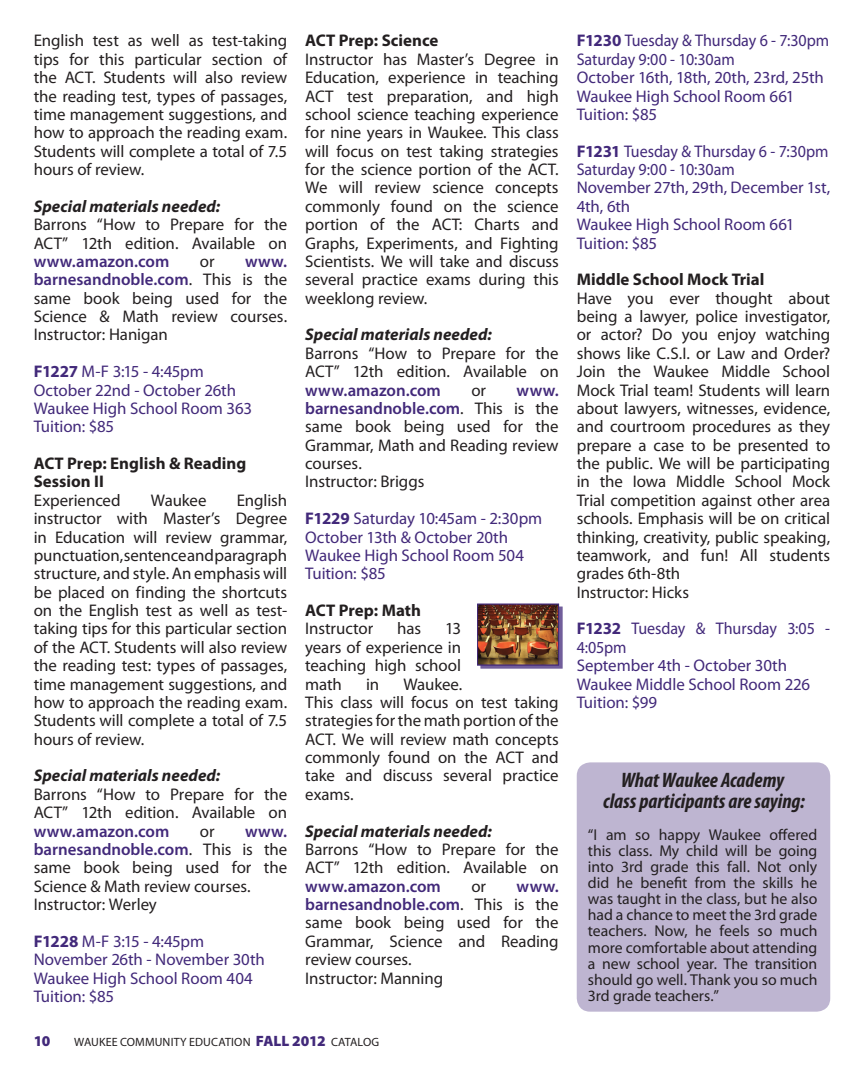
<style>
.page{position:relative;width:864px;height:1080px;background:#fff}
.page>*{position:absolute;margin:0;border:0;box-sizing:border-box;transform-origin:0 0}
.t1{font:italic 700 condensed 21px/21px "Myriad Pro";color:#231f20;text-align:center}
.t2{font:16.8px/18.3px "Myriad Pro";letter-spacing:-.005em;color:#231f20}
.t3{font:16.8px/18.5px "Myriad Pro";letter-spacing:-.005em;color:#42297a;scale:.95 1}
.t4{font:16.8px/18.5px "Myriad Pro";letter-spacing:-.005em;color:#42297a}
.t5{font:italic 700 16.8px "Myriad Pro";letter-spacing:.005em;color:#231f20}
.t6{font:700 16.8px/18.3px "Myriad Pro";color:#231f20}
.t7{font:600 16.8px "Myriad Pro";color:#42297a}
.t8{font:15.75px/16.2px "Myriad Pro";color:#231f20;text-align:justify}
.t9{font:900 15px "Myriad Pro";color:#42297a}
.t10{font:12px "Myriad Pro";letter-spacing:.01em;color:#231f20}
.s1{font-weight:600;color:#42297a}
.s2{font-weight:700}
.s3{font-weight:900;font-size:15px;color:#42297a}
</style>
<div class="page">
<div style="left:479px;top:606px;width:84px;height:64px;background:#42297a;opacity:.5"></div>
<div style="left:477px;top:604px;width:82px;height:61px;border:1px solid #42297a"></div>
<div style="left:577px;top:762px;width:253px;height:250px;background:#beb5d1;border-radius:14px"></div>
<p class="t2" style="left:34px;top:31px;width:255px;text-align:justify">English test as well as test-taking tips for this particular section of the ACT. Students will also review the reading test, types of passages, time management suggestions, and how to approach the reading exam.<br>Students will complete a total of 7.5 hours of review.</p>
<p class="t5" style="left:34px;top:195px;width:188px">Special materials needed:</p>
<p class="t2" style="left:34px;top:215px;width:255px">Barrons “How to Prepare for the<br>ACT” 12th edition. Available on</p>
<p class="t7" style="left:34px;top:251px;width:137px">www.amazon.com</p>
<p class="t2" style="left:200px;top:252px;width:16px">or</p>
<p class="t2" style="left:34px;top:252px;width:255px;text-align:justify;text-indent:211px"><span class="s1">www. barnesandnoble.com</span>. This is the same book being used for the Science &amp; Math review courses.<br>Instructor: Hanigan</p>
<p class="t4" style="left:34px;top:362px;width:220px"><span class="s2">F1227</span> M-F 3:15 - 4:45pm<br>October 22nd - October 26th<br>Waukee High School Room 363<br>Tuition: $85</p>
<p class="t6" style="left:34px;top:454px;width:214px">ACT Prep: English &amp; Reading<br>Session II</p>
<p class="t2" style="left:34px;top:491px;width:88px">Experienced</p>
<p class="t2" style="left:151px;top:491px;width:57px">Waukee</p>
<p class="t2" style="left:34px;top:491px;width:255px;text-align:justify;text-indent:203px">English instructor with Master’s Degree in Education will review grammar, punctuation, sentence and paragraph structure, and style. An emphasis will be placed on finding the shortcuts on the English test as well as test&shy;taking tips for this particular section of the ACT. Students will also review the reading test: types of passages, time management suggestions, and how to approach the reading exam.<br>Students will complete a total of 7.5 hours of review.</p>
<p class="t5" style="left:34px;top:765px;width:188px">Special materials needed:</p>
<p class="t2" style="left:34px;top:785px;width:255px">Barrons “How to Prepare for the<br>ACT” 12th edition. Available on</p>
<p class="t7" style="left:34px;top:820px;width:137px">www.amazon.com</p>
<p class="t2" style="left:200px;top:821px;width:16px">or</p>
<p class="t2" style="left:34px;top:821px;width:255px;text-indent:211px"><span class="s1">www. barnesandnoble.com</span>. This is the same book being used for the<br>Science &amp; Math review courses.<br>Instructor: Werley</p>
<p class="t4" style="left:34px;top:932px;width:233px"><span class="s2">F1228</span> M-F 3:15 - 4:45pm<br>November 26th - November 30th<br>Waukee High School Room 404<br>Tuition: $85</p>
<p class="t6" style="left:305px;top:31px;width:135px">ACT Prep: Science</p>
<p class="t2" style="left:305px;top:50px;width:255px;text-align:justify">Instructor has Master’s Degree in Education, experience in teaching ACT test preparation, and high school science teaching experience for nine years in Waukee. This class will focus on test taking strategies for the science portion of the ACT.<br>We will review science concepts commonly found on the science portion of the ACT: Charts and Graphs, Experiments, and Fighting Scientists. We will take and discuss several practice exams during this weeklong review.</p>
<p class="t5" style="left:305px;top:324px;width:188px">Special materials needed:</p>
<p class="t2" style="left:305px;top:344px;width:255px">Barrons “How to Prepare for the<br>ACT” 12th edition. Available on</p>
<p class="t7" style="left:305px;top:379px;width:137px">www.amazon.com</p>
<p class="t2" style="left:471px;top:380px;width:16px">or</p>
<p class="t2" style="left:305px;top:380px;width:255px;text-indent:211px"><span class="s1">www. barnesandnoble.com</span>. This is the same book being used for the<br>Grammar, Math and Reading review courses.<br>Instructor: Briggs</p>
<p class="t4" style="left:305px;top:509px;width:239px"><span class="s2">F1229</span> Saturday 10:45am - 2:30pm<br>October 13th &amp; October 20th<br>Waukee High School Room 504<br>Tuition: $85</p>
<p class="t6" style="left:305px;top:601px;width:117px">ACT Prep: Math</p>
<p class="t2" style="left:305px;top:619px;width:70px">Instructor</p>
<p class="t2" style="left:397px;top:619px;width:25px">has</p>
<p class="t2" style="left:305px;top:619px;width:157px;text-align:justify;text-indent:140px">13 years of experience in teaching high school math</p>
<p class="t2" style="left:305px;top:674px;width:255px;text-indent:98px">Waukee.<br>This class will focus on test taking strategies for the math portion of the<br>ACT. We will review math concepts commonly found on the ACT and take and discuss several practice exams.</p>
<p class="t5" style="left:305px;top:820px;width:188px">Special materials needed:</p>
<p class="t2" style="left:305px;top:840px;width:255px">Barrons “How to Prepare for the<br>ACT” 12th edition. Available on</p>
<p class="t7" style="left:305px;top:875px;width:137px">www.amazon.com</p>
<p class="t2" style="left:471px;top:877px;width:16px">or</p>
<p class="t2" style="left:366px;top:674px;width:15px">in</p>
<p class="t2" style="left:305px;top:877px;width:255px;text-indent:211px"><span class="s1">www. barnesandnoble.com</span>. This is the same book being used for the<br>Grammar, Science and Reading review courses.<br>Instructor: Manning</p>
<p class="t9" style="left:34px;top:1031px;width:18px">10</p>
<p class="t10" style="left:74px;top:1035px;width:307px">Waukee Community Education <span class="s3">FALL 2012</span> Catalog</p>
<p class="t3" style="left:577px;top:31px;width:267px"><span class="s2">F1230</span> Tuesday &amp; Thursday 6 - 7:30pm<br>Saturday 9:00 - 10:30am<br>October 16th, 18th, 20th, 23rd, 25th<br>Waukee High School Room 661<br>Tuition: $85</p>
<p class="t3" style="left:577px;top:142px;width:268px"><span class="s2">F1231</span> Tuesday &amp; Thursday 6 - 7:30pm<br>Saturday 9:00 - 10:30am<br>N ovember 27th, 29th, December 1st,<br>4th, 6th<br>Waukee High School Room 661<br>Tuition: $85</p>
<p class="t6" style="left:577px;top:270px;width:189px">Middle School Mock Trial</p>
<p class="t2" style="left:577px;top:289px;width:255px">Have you ever thought about being a lawyer, police investigator, or actor? Do you enjoy watching shows like C.S.I. or Law and Order?<br>Join the Waukee Middle School<br>Mock Trial team! Students will learn about lawyers, witnesses, evidence, and courtroom procedures as they prepare a case to be presented to the public. We will be participating in the Iowa Middle School Mock<br>Trial competition against other area schools. Emphasis will be on critical thinking, creativity, public speaking, teamwork, and fun! All students grades 6th-8th<br>Instructor: Hicks</p>
<p class="t3" style="left:577px;top:619px;width:268px"><span class="s2">F1232</span> Tuesday &amp; Thursday 3:05 -<br>4:05pm<br>September 4th - October 30th<br>Waukee Middle School Room 226<br>Tuition: $99</p>
<p class="t1" style="left:603px;top:769px;width:203px">What Waukee Academy<br>class participants are saying:</p>
<p class="t8" style="left:588px;top:826px;width:231px">“I am so happy Waukee offered this class. My child will be going into 3rd grade this fall. Not only did he benefit from the skills he was taught in the class, but he also had a chance to meet the 3rd grade teachers. Now, he feels so much more comfortable about attending a new school year. The transition should go well. Thank you so much 3rd grade teachers.”</p>
</div>
